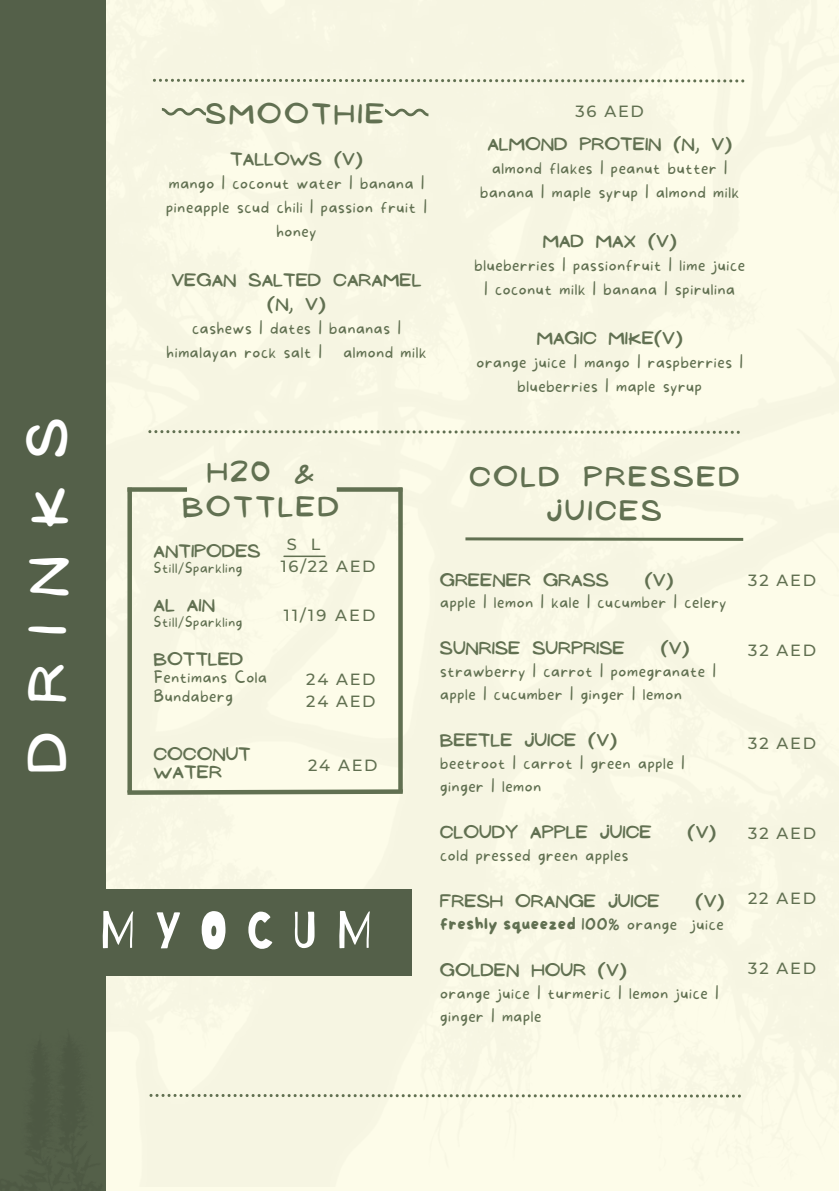
<style>
.page{position:relative;width:839px;height:1191px;background:#fff}
.page>*{position:absolute;margin:0;border:0;box-sizing:border-box;transform-origin:0 0}
.t1{font:52px "Barriecito";letter-spacing:.36em;color:#fff}
.t2{font:49.2px "NF Ananias Bold";letter-spacing:.62em;color:#fff}
.t3{font:25.2px/34.4px "NF Ananias Bold";letter-spacing:.15em;color:#617051;text-align:center}
.t4{font:100 16.2px/24.2px "More Sugar";letter-spacing:.04em;color:#617051}
.t5{font:16.2px/18.8px "NF Ananias Bold";letter-spacing:.04em;color:#617051}
.t6{font:500 16.2px "Montserrat";letter-spacing:.11em;color:#617051}
.t7{font:16.2px "More Sugar";letter-spacing:.04em;color:#617051}
.t8{font:100 14.2px "More Sugar";letter-spacing:.04em;color:#617051}
.s1{font-weight:100}
</style>
<div class="page">
<div style="left:105px;top:0;width:733px;height:1186px;background:#f7f6e3"></div>
<svg style="left:385px;top:109px;width:43px;height:7px"></svg>
<svg style="left:162px;top:108px;width:43px;height:7px"></svg>
<div style="left:0;top:0;width:105px;height:1191px;background:#546049"></div>
<svg style="left:148px;top:430px;width:591px;height:4px;background:#caceb8"></svg>
<svg style="left:465px;top:537px;width:278px;height:4px"></svg>
<div style="left:98px;top:890px;width:313px;height:86px;background:#546049"></div>
<svg style="left:183px;top:1094px;width:557px;height:4px;background:#cccfb9"></svg>
<svg style="left:153px;top:79px;width:591px;height:3px;background:#bdc2aa"></svg>
<div style="left:127px;top:488px;width:5px;height:305px;background:#617051"></div>
<div style="left:398px;top:488px;width:5px;height:305px;background:#617051"></div>
<svg style="left:123px;top:787px;width:284px;height:10px;background:#b6bca4"></svg>
<div style="left:127px;top:487px;width:60px;height:5px;background:#617051"></div>
<div style="left:337px;top:487px;width:65px;height:5px;background:#617051"></div>
<div style="left:105px;top:982px;width:78px;height:209px;background:#f9f8e5"></div>
<hr style="left:284px;top:556px;width:41px;height:1px;background:#617051">
<p class="t2" style="left:20px;top:772px;width:354px;rotate:-90deg">DRINKS</p>
<h2 class="t3" style="left:206px;top:97px;width:179px">SMOOTHIE</h2>
<p class="t5" style="left:231px;top:150px;width:133px">TALLOWS (V)</p>
<p class="t4" style="left:166px;top:172px;width:262px;text-align:center">mango | coconut water | banana | pineapple scud chili | passion fruit | honey</p>
<p class="t5" style="left:172px;top:268px;width:251px;line-height:24.2px;text-align:center">VEGAN SALTED CARAMEL (N, V)</p>
<p class="t4" style="left:166px;top:317px;width:236px;text-indent:26px">cashews | dates | bananas | himalayan rock salt |</p>
<p class="t4" style="left:343px;top:341px;width:85px">almond milk</p>
<h5 class="t6" style="left:575px;top:102px;width:70px">36 AED</h5>
<p class="t5" style="left:487px;top:135px;width:245px">ALMOND PROTEIN (N, V)</p>
<p class="t4" style="left:480px;top:157px;width:260px;text-align:center">almond flakes | peanut butter | banana | maple syrup | almond milk</p>
<p class="t5" style="left:543px;top:232px;width:135px">MAD MAX (V)</p>
<p class="t4" style="left:474px;top:254px;width:272px;text-align:center">blueberries | passionfruit | lime juice | coconut milk | banana | spirulina</p>
<p class="t5" style="left:537px;top:329px;width:147px">MAGIC MIKE(V)</p>
<p class="t4" style="left:476px;top:351px;width:268px;text-align:center">orange juice | mango | raspberries | blueberries | maple syrup</p>
<h3 class="t3" style="left:183px;top:455px;width:157px">H20 &amp;<br>BOTTLED</h3>
<p class="t3" style="left:469px;top:460px;width:271px">COLD PRESSED<br>JUICES</p>
<p class="t5" style="left:154px;top:542px;width:108px">ANTIPODES</p>
<p class="t8" style="left:154px;top:560px;width:90px">Still/Sparkling</p>
<p class="t5" style="left:154px;top:596px;width:62px">AL AIN</p>
<p class="t8" style="left:154px;top:614px;width:90px">Still/Sparkling</p>
<p class="t5" style="left:154px;top:650px;width:91px">BOTTLED</p>
<p class="t4" style="left:154px;top:668px;width:115px;line-height:18.8px">Fentimans Cola<br>Bundaberg</p>
<h5 class="t6" style="left:287px;top:535px;width:35px">S L</h5>
<p class="t6" style="left:281px;top:556px;width:96px">16/22 AED</p>
<h5 class="t6" style="left:284px;top:605px;width:93px">11/19 AED</h5>
<h3 class="t6" style="left:306px;top:669px;width:71px">24 AED</h3>
<h4 class="t6" style="left:306px;top:691px;width:71px">24 AED</h4>
<p class="t5" style="left:154px;top:745px;width:98px">COCONUT<br>WATER</p>
<h5 class="t6" style="left:308px;top:755px;width:71px">24 AED</h5>
<h5 class="t1" style="left:99px;top:898px;width:275px">MYOCUM</h5>
<p class="t5" style="left:440px;top:571px;width:170px">GREENER GRASS</p>
<p class="t5" style="left:645px;top:571px;width:29px">(V)</p>
<p class="t4" style="left:440px;top:591px;width:288px">apple | lemon | kale | cucumber | celery</p>
<p class="t5" style="left:440px;top:639px;width:186px">SUNRISE SURPRISE</p>
<p class="t5" style="left:661px;top:639px;width:29px">(V)</p>
<p class="t4" style="left:440px;top:660px;width:277px;line-height:23.6px">strawberry | carrot | pomegranate | apple | cucumber | ginger | lemon</p>
<p class="t5" style="left:440px;top:731px;width:178px">BEETLE JUICE (V)</p>
<p class="t4" style="left:440px;top:752px;width:245px;line-height:23.6px">beetroot | carrot | green apple | ginger | lemon</p>
<p class="t5" style="left:440px;top:823px;width:213px">CLOUDY APPLE JUICE</p>
<p class="t5" style="left:687px;top:823px;width:29px">(V)</p>
<p class="t4" style="left:440px;top:843px;width:190px">cold pressed green apples</p>
<p class="t5" style="left:440px;top:892px;width:221px">FRESH ORANGE JUICE</p>
<p class="t5" style="left:696px;top:892px;width:29px">(V)</p>
<p class="t7" style="left:440px;top:915px;width:285px">freshly squeezed <span class="s1">100% orange juice</span></p>
<p class="t5" style="left:440px;top:961px;width:187px">GOLDEN HOUR (V)</p>
<p class="t4" style="left:440px;top:982px;width:280px;line-height:23.6px">orange juice | turmeric | lemon juice | ginger | maple</p>
<h5 class="t6" style="left:748px;top:570px;width:69px">32 AED</h5>
<h5 class="t6" style="left:748px;top:640px;width:69px">32 AED</h5>
<h5 class="t6" style="left:748px;top:733px;width:69px">32 AED</h5>
<h5 class="t6" style="left:748px;top:824px;width:69px">32 AED</h5>
<h5 class="t6" style="left:748px;top:888px;width:69px">22 AED</h5>
<h5 class="t6" style="left:748px;top:958px;width:69px">32 AED</h5>
</div>
